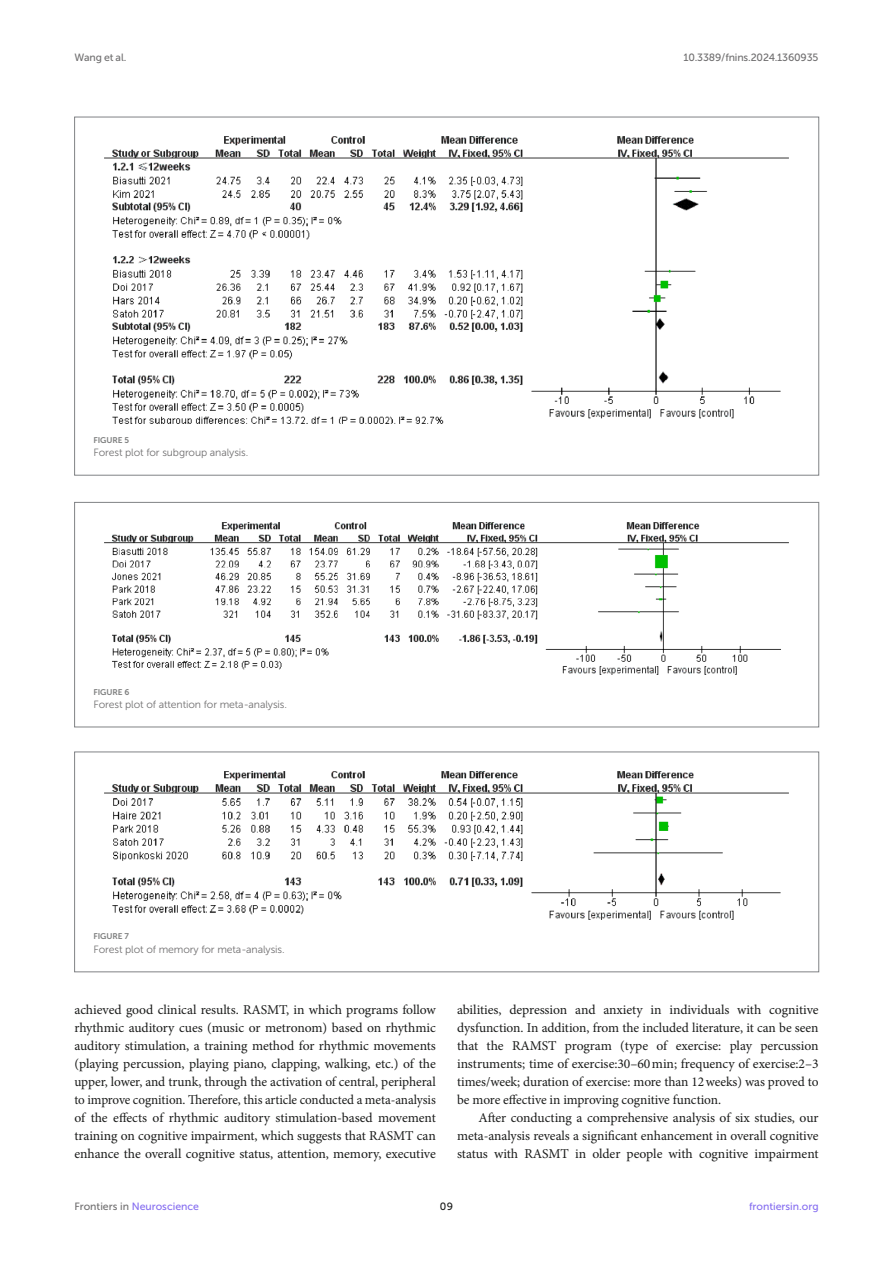
<style>
.page{position:relative;width:893px;height:1263px;background:#fff}
.page>*{position:absolute;margin:0;border:0;box-sizing:border-box;transform-origin:0 0}
.TEXT_FLUSH{font:13.5px/18px "Minion Pro";letter-spacing:-.01em;color:#1b1c1b;text-align:justify}
.TEXT{font:13.5px/18px "Minion Pro";letter-spacing:-.005em;color:#1b1c1b;text-align:justify}
.FIG_LEG{font:10.5px "Museo Sans 300";letter-spacing:-.01em;color:#706f70}
.t1{font:10.5px "Museo Sans 500";color:#856df0}
.t2{font:10.5px "Museo Sans 500";letter-spacing:-.015em;color:#706f70}
.t3{font:10.5px "Museo Sans 500";color:#1b1c1b}
.FIG_HD{font:8.25px "Museo Sans 700";letter-spacing:-.01em;color:#7e7f7f}
.s1{color:#706f70}
</style>
<div class="page">
<img style="left:104px;top:136px;width:685px;height:288px">
<img style="left:104px;top:522px;width:685px;height:153px">
<div style="left:74px;top:502px;width:745px;height:225px;border:1px solid #808285"></div>
<img style="left:104px;top:771px;width:685px;height:149px">
<div style="left:74px;top:752px;width:745px;height:220px;border:1px solid #808285"></div>
<p class="t2" style="left:74px;top:51px;width:53px">Wang et al.</p>
<p class="t2" style="left:683px;top:51px;width:137px">10.3389/fnins.2024.1360935</p>
<p class="FIG_HD" style="left:94px;top:435px;width:37px">FIGURE 5</p>
<p class="FIG_LEG" style="left:94px;top:447px;width:156px">Forest plot for subgroup analysis.</p>
<p class="FIG_HD" style="left:94px;top:687px;width:37px">FIGURE 6</p>
<p class="FIG_LEG" style="left:94px;top:699px;width:195px">Forest plot of attention for meta-analysis.</p>
<p class="FIG_HD" style="left:94px;top:932px;width:37px">FIGURE 7</p>
<p class="FIG_LEG" style="left:94px;top:944px;width:193px">Forest plot of memory for meta-analysis.</p>
<p class="TEXT_FLUSH" style="left:74px;top:1001px;width:363px">achieved good clinical results. RASMT, in which programs follow rhythmic auditory cues (music or metronom) based on rhythmic auditory stimulation, a training method for rhythmic movements (playing percussion, playing piano, clapping, walking, etc.) of the upper, lower, and trunk, through the activation of central, peripheral to improve cognition. Therefore, this article conducted a meta-analysis of the effects of rhythmic auditory stimulation-based movement training on cognitive impairment, which suggests that RASMT can enhance the overall cognitive status, attention, memory, executive</p>
<p class="TEXT_FLUSH" style="left:457px;top:1001px;width:363px">abilities, depression and anxiety in individuals with cognitive dysfunction. In addition, from the included literature, it can be seen that the RAMST program (type of exercise: play percussion instruments; time of exercise:30–60min; frequency of exercise:2–3 times/week; duration of exercise: more than 12weeks) was proved to be more effective in improving cognitive function.</p>
<p class="TEXT" style="left:457px;top:1109px;width:363px;text-indent:21px">After conducting a comprehensive analysis of six studies, our meta-analysis reveals a significant enhancement in overall cognitive status with RASMT in older people with cognitive impairment</p>
<p class="t1" style="left:74px;top:1200px;width:126px"><span class="s1">Frontiers in</span> Neuroscience</p>
<p class="t3" style="left:440px;top:1200px;width:15px">09</p>
<p class="t1" style="left:749px;top:1200px;width:71px">frontiersin.org</p>
</div>
